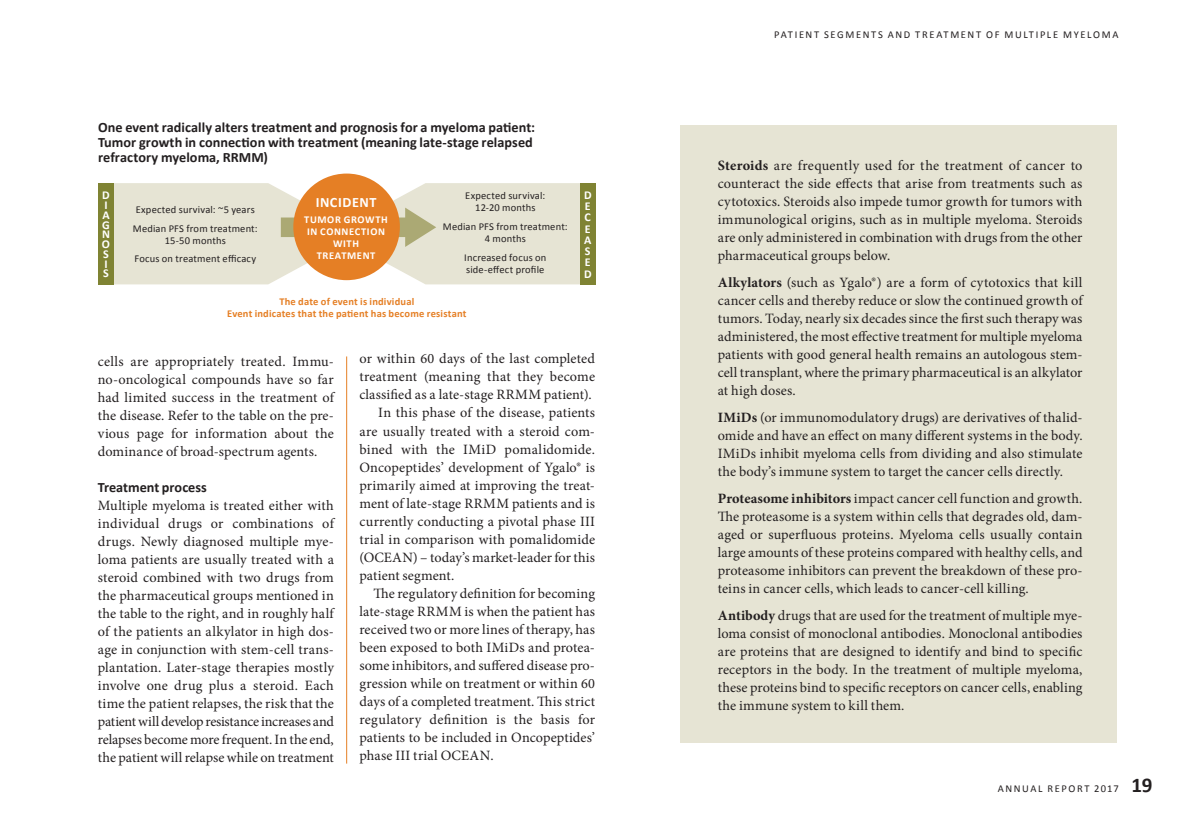
<style>
.page{position:relative;width:1191px;height:830px;background:#fff}
.page>*{position:absolute;margin:0;border:0;box-sizing:border-box;transform-origin:0 0}
.Brödtext_9_5_11{font:14.25px/18px "Minion Pro";letter-spacing:.005em;color:#231f20;text-align:justify}
.Mellanrubrik_dubblar{font:700 14.25px/15px "Calibri";color:#231f20}
.Mellanrubrik{font:700 14.25px "Calibri";color:#231f20}
.Bildtext{font:700 14.25px "Calibri";letter-spacing:.04em;color:#fff}
.Mellanrubrik-2{font:700 12px/9.8px "Calibri";color:#fff}
.Bildtext-2{font:10.5px/12px "Calibri";letter-spacing:.015em;color:#231f20;text-align:center}
.Bildtext-3{font:700 10.5px "Calibri";letter-spacing:.015em;color:#e57f25}
.Sidfot{font:10.5px "Calibri";letter-spacing:.155em;color:#231f20}
.Bildtext-4{font:700 10.5px/12px "Calibri";letter-spacing:.06em;color:#fff;text-align:center}
.s1{font-weight:700}
.s2{font-weight:700;font-size:21px}
</style>
<div class="page">
<div style="left:680px;top:125px;width:436px;height:617px;background:#e6e4d4"></div>
<svg style="left:114px;top:183px;width:466px;height:101px;background:#e6e4d4"></svg>
<div style="left:293px;top:173px;width:107px;height:107px;background:#e57f25;border-radius:50%"></div>
<hr style="left:346px;top:356px;width:1px;height:407px;background:#e57f25">
<div style="left:98px;top:183px;width:16px;height:101px;background:#7f8333"></div>
<div style="left:580px;top:183px;width:15px;height:101px;background:#7f8333"></div>
<p class="Mellanrubrik_dubblar" style="left:98px;top:120px;width:438px">One event radically alters treatment and prognosis for a myeloma patient:<br>Tumor growth in connection with treatment (meaning late-stage relapsed refractory myeloma, RRMM)</p>
<p class="Mellanrubrik-2" style="left:102px;top:190px;width:10px">D<br>I<br>A<br>G<br>N<br>O<br>S<br>I<br>S</p>
<p class="Mellanrubrik-2" style="left:584px;top:189px;width:9px;line-height:11.2px;text-align:justify">D E C E A S E D</p>
<p class="Bildtext-2" style="left:465px;top:190px;width:82px">Expected survival:<br>12-20 months</p>
<p class="Bildtext-2" style="left:443px;top:221px;width:126px">Median PFS from treatment:<br>4 months</p>
<p class="Bildtext-2" style="left:464px;top:251px;width:84px;text-align:left">Increased focus on side-effect profile</p>
<p class="Bildtext" style="left:316px;top:193px;width:62px">INCIDENT</p>
<p class="Bildtext-4" style="left:304px;top:213px;width:85px">TUMOR GROWTH</p>
<p class="Bildtext-4" style="left:307px;top:225px;width:79px">IN CONNECTION<br>WITH</p>
<p class="Bildtext-4" style="left:317px;top:249px;width:60px">TREATMENT</p>
<p class="Bildtext-2" style="left:136px;top:203px;width:121px">Expected survival: ~5 years</p>
<p class="Bildtext-2" style="left:133px;top:222px;width:126px">Median PFS from treatment:<br>15-50 months</p>
<p class="Bildtext-2" style="left:134px;top:253px;width:123px">Focus on treatment efficacy</p>
<p class="Bildtext-3" style="left:279px;top:295px;width:136px">The date of event is individual</p>
<p class="Bildtext-3" style="left:227px;top:307px;width:241px">Event indicates that the patient has become resistant</p>
<p class="Brödtext_9_5_11" style="left:98px;top:352px;width:238px">cells are appropriately treated. Immu&shy;no-oncological compounds have so far had limited success in the treatment of the disease. Refer to the table on the pre&shy;vious page for information about the dominance of broad-spectrum agents.</p>
<p class="Mellanrubrik" style="left:98px;top:477px;width:110px">Treatment process</p>
<p class="Brödtext_9_5_11" style="left:98px;top:496px;width:238px">Multiple myeloma is treated either with individual drugs or combinations of drugs. Newly diagnosed multiple mye&shy;loma patients are usually treated with a steroid combined with two drugs from the pharmaceutical groups mentioned in the table to the right, and in roughly half of the patients an alkylator in high dos&shy;age in conjunction with stem-cell trans&shy;plantation. Later-stage therapies mostly involve one drug plus a steroid. Each time the patient relapses, the risk that the patient will develop resistance increases and relapses become more frequent. In the end, the patient will relapse while on treatment</p>
<p class="Brödtext_9_5_11" style="left:359px;top:350px;width:237px">or within 60 days of the last completed treatment (meaning that they become classified as a late-stage RRMM patient).</p>
<p class="Brödtext_9_5_11" style="left:359px;top:404px;width:237px;text-indent:19px">In this phase of the disease, patients are usually treated with a steroid com&shy;bined with the IMiD pomalidomide.<br>Oncopeptides’ development of Ygalo® is primarily aimed at improving the treat&shy;ment of late-stage RRMM patients and is currently conducting a pivotal phase III trial in comparison with pomalidomide (OCEAN) – today’s market-leader for this patient segment.</p>
<p class="Brödtext_9_5_11" style="left:359px;top:584px;width:237px;text-indent:14px">The regulatory definition for becoming late-stage RRMM is when the patient has received two or more lines of therapy, has been exposed to both IMiDs and protea&shy;some inhibitors, and suffered disease pro&shy;gression while on treatment or within 60 days of a completed treatment. This strict regulatory definition is the basis for patients to be included in Oncopeptides’ phase III trial OCEAN.</p>
<p class="Sidfot" style="left:774px;top:28px;width:346px">PATIENT SEGMENTS AND TREATMENT OF MULTIPLE MYELOMA</p>
<p class="Brödtext_9_5_11" style="left:718px;top:156px;width:366px"><span class="s1">Steroids</span> are frequently used for the treatment of cancer to counteract the side effects that arise from treatments such as cytotoxics. Steroids also impede tumor growth for tumors with immunological origins, such as in multiple myeloma. Steroids are only administered in combination with drugs from the other pharmaceutical groups below.</p>
<p class="Brödtext_9_5_11" style="left:718px;top:273px;width:366px"><span class="s1">Alkylators</span> (such as Ygalo®) are a form of cytotoxics that kill cancer cells and thereby reduce or slow the continued growth of tumors. Today, nearly six decades since the first such therapy was administered, the most effective treatment for multiple myeloma patients with good general health remains an autologous stem&shy;cell transplant, where the primary pharmaceutical is an alkylator at high doses.</p>
<p class="Brödtext_9_5_11" style="left:718px;top:408px;width:366px"><span class="s1">IMiDs</span> (or immunomodulatory drugs) are derivatives of thalid&shy;omide and have an effect on many different systems in the body.<br>IMiDs inhibit myeloma cells from dividing and also stimulate the body’s immune system to target the cancer cells directly.</p>
<p class="Brödtext_9_5_11" style="left:718px;top:489px;width:366px"><span class="s1">Proteasome inhibitors</span> impact cancer cell function and growth.<br>The proteasome is a system within cells that degrades old, dam&shy;aged or superfluous proteins. Myeloma cells usually contain large amounts of these proteins compared with healthy cells, and proteasome inhibitors can prevent the breakdown of these pro&shy;teins in cancer cells, which leads to cancer-cell killing.</p>
<p class="Brödtext_9_5_11" style="left:718px;top:606px;width:366px"><span class="s1">Antibody</span> drugs that are used for the treatment of multiple mye&shy;loma consist of monoclonal antibodies. Monoclonal antibodies are proteins that are designed to identify and bind to specific receptors in the body. In the treatment of multiple myeloma, these proteins bind to specific receptors on cancer cells, enabling the immune system to kill them.</p>
<p class="Sidfot" style="left:997px;top:782px;width:156px">ANNUAL REPORT 2017 <span class="s2">19</span></p>
</div>
